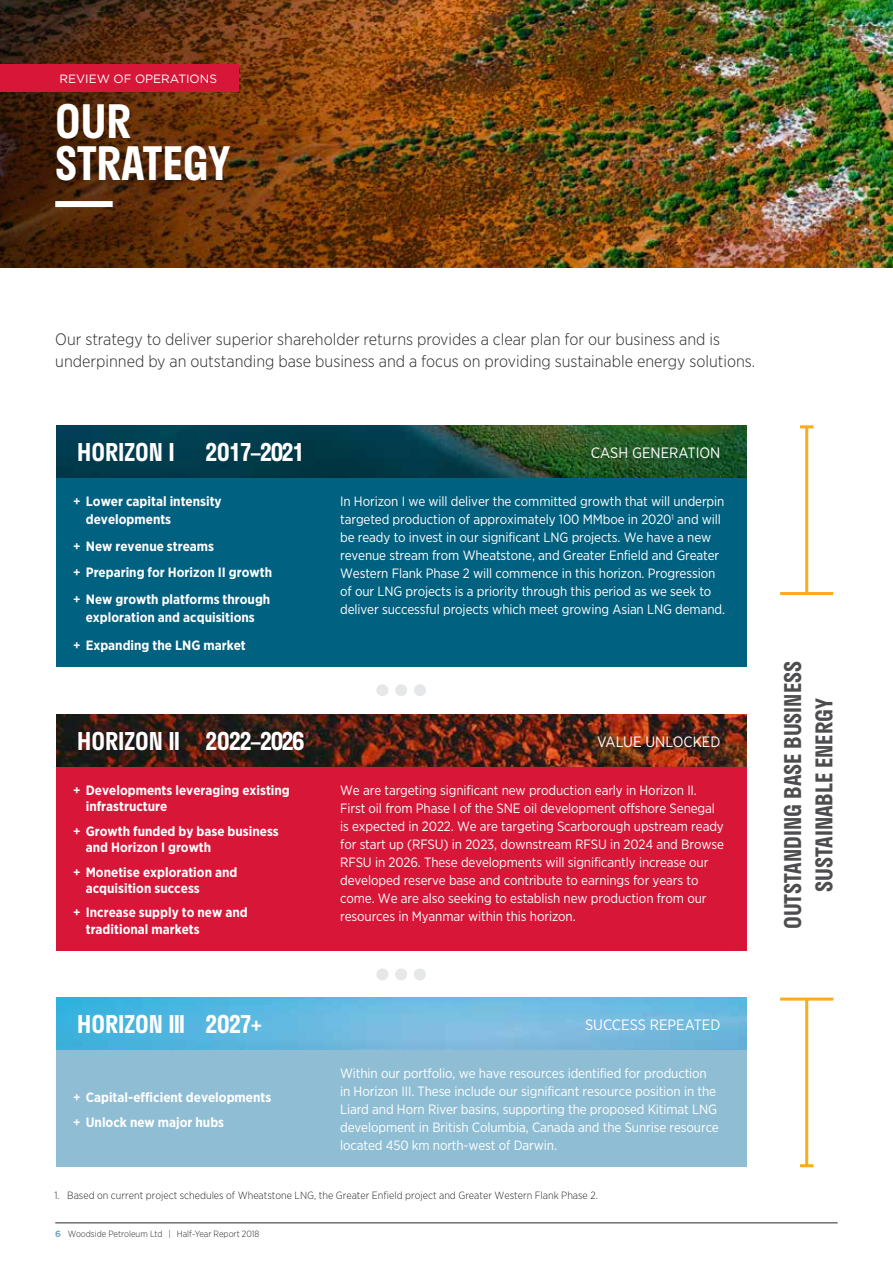
<style>
.page{position:relative;width:893px;height:1263px;background:#fff}
.page>*{position:absolute;margin:0;border:0;box-sizing:border-box;transform-origin:0 0}
.t1{font:600 45px/42px "Stratos";color:#fff}
.t2{font:600 24px "Stratos";letter-spacing:-.05em;color:#fff}
.t3{font:600 24px "Stratos";letter-spacing:-.025em;color:#fff}
.t4{font:600 24px "Stratos";color:#fff}
.t5{font:600 22.5px/31.2px "Stratos";color:#4d4d4f;text-align:center}
.t6{font:300 16.5px/22.5px "Gotham Narrow";color:#292829}
.t7{font:15px "Gotham Narrow";color:#fff}
.t8{font:13.5px/18px "Gotham Narrow";letter-spacing:-.01em;color:#fff}
.t9{font:700 13.5px/16.2px "Gotham Narrow";color:#fff}
.t10{font:12px "Gotham HTF";color:#fff}
.t11{font:300 10.5px "Gotham Narrow";color:#292829}
.t12{font:300 9px "Gotham Narrow";color:#292829}
.s1{font-weight:500}
.s2{font-family:"Gotham HTF";font-weight:700;color:#6faac4}
</style>
<div class="page">
<hr style="left:55px;top:1222px;width:783px;height:1px;background:#292829">
<img style="left:873px;top:0;width:20px;height:267px">
<img style="left:0;top:0;width:873px;height:268px">
<div style="left:55px;top:201px;width:58px;height:6px;background:#fff"></div>
<div style="left:0;top:65px;width:238px;height:27px;background:#d71638"></div>
<hr style="left:780px;top:592px;width:53px;height:3px;background:#fbab1b">
<hr style="left:805px;top:427px;width:3px;height:168px;background:#fbab1b">
<svg style="left:800px;top:425px;width:13px;height:3px"></svg>
<hr style="left:780px;top:997px;width:53px;height:3px;background:#fbab1b">
<hr style="left:805px;top:999px;width:3px;height:167px;background:#fbab1b">
<svg style="left:800px;top:1164px;width:13px;height:3px"></svg>
<div style="left:395px;top:968px;width:12px;height:12px;background:#e6e7e8;border-radius:50%"></div>
<div style="left:414px;top:968px;width:12px;height:12px;background:#e6e7e8;border-radius:50%"></div>
<div style="left:376px;top:968px;width:12px;height:12px;background:#e6e7e8;border-radius:50%"></div>
<div style="left:395px;top:684px;width:12px;height:12px;background:#e6e7e8;border-radius:50%"></div>
<div style="left:414px;top:684px;width:12px;height:12px;background:#e6e7e8;border-radius:50%"></div>
<div style="left:376px;top:684px;width:12px;height:12px;background:#e6e7e8;border-radius:50%"></div>
<img style="left:56px;top:425px;width:690px;height:53px">
<div style="left:56px;top:478px;width:269px;height:189px;background:#006180"></div>
<div style="left:323px;top:478px;width:423px;height:189px;background:#006180"></div>
<img style="left:56px;top:714px;width:690px;height:53px">
<div style="left:56px;top:767px;width:267px;height:184px;background:#d71638"></div>
<div style="left:323px;top:767px;width:423px;height:184px;background:#d71638"></div>
<img style="left:56px;top:997px;width:690px;height:53px">
<div style="left:56px;top:1050px;width:269px;height:117px;background:#8fbed4"></div>
<div style="left:323px;top:1050px;width:423px;height:117px;background:#8fbed4"></div>
<p class="t10" style="left:60px;top:73px;width:159px">REVIEW OF OPERATIONS</p>
<h1 class="t1" style="left:55px;top:99px;width:176px">OUR<br>STRATEGY</h1>
<p class="t6" style="left:55px;top:327px;width:701px">Our strategy to deliver superior shareholder returns provides a clear plan for our business and is underpinned by an outstanding base business and a focus on providing sustainable energy solutions.</p>
<h2 class="t3" style="left:77px;top:433px;width:229px">HORIZON I 2017–2021</h2>
<p class="t7" style="left:591px;top:444px;width:131px">CASH GENERATION</p>
<p class="t9" style="left:86px;top:492px;width:137px;line-height:18px;text-indent:-13px"><span class="s1">+</span> Lower capital intensity developments</p>
<p class="t9" style="left:73px;top:532px;width:201px;line-height:26.5px"><span class="s1">+</span> New revenue streams<br><span class="s1">+</span> Preparing for Horizon II growth <span class="s1">+</span> New growth platforms through</p>
<p class="t9" style="left:73px;top:603px;width:183px;line-height:28.3px;text-indent:13px">exploration and acquisitions <span class="s1">+</span> Expanding the LNG market</p>
<p class="t8" style="left:340px;top:492px;width:386px">In Horizon I we will deliver the committed growth that will underpin targeted production of approximately 100 MMboe in 2020<sup>1</sup> and will be ready to invest in our significant LNG projects. We have a new revenue stream from Wheatstone, and Greater Enfield and Greater Western Flank Phase 2 will commence in this horizon. Progression of our LNG projects is a priority through this period as we seek to deliver successful projects which meet growing Asian LNG demand.</p>
<h2 class="t2" style="left:77px;top:722px;width:229px">HORIZON II 2022–2026</h2>
<p class="t7" style="left:597px;top:732px;width:125px">VALUE UNLOCKED</p>
<p class="t9" style="left:86px;top:782px;width:205px;text-indent:-13px"><span class="s1">+</span> Developments leveraging existing infrastructure</p>
<p class="t9" style="left:86px;top:823px;width:195px;text-indent:-13px"><span class="s1">+</span> Growth funded by base business and Horizon I growth</p>
<p class="t9" style="left:86px;top:863px;width:153px;text-indent:-13px"><span class="s1">+</span> Monetise exploration and acquisition success</p>
<p class="t9" style="left:86px;top:904px;width:163px;text-indent:-13px"><span class="s1">+</span> Increase supply to new and traditional markets</p>
<p class="t8" style="left:340px;top:781px;width:385px">We are targeting significant new production early in Horizon II.<br>First oil from Phase I of the SNE oil development offshore Senegal is expected in 2022. We are targeting Scarborough upstream ready for start up (RFSU) in 2023, downstream RFSU in 2024 and Browse RFSU in 2026. These developments will significantly increase our developed reserve base and contribute to earnings for years to come. We are also seeking to establish new production from our resources in Myanmar within this horizon.</p>
<h3 class="t5" style="left:776px;top:929px;width:269px;rotate:-90deg">OUTSTANDING BASE BUSINESS<br>SUSTAINABLE ENERGY</h3>
<h2 class="t4" style="left:77px;top:1005px;width:187px">HORIZON III 2027+</h2>
<p class="t7" style="left:585px;top:1015px;width:137px">SUCCESS REPEATED</p>
<p class="t9" style="left:73px;top:1085px;width:200px;line-height:24.8px"><span class="s1">+</span> Capital-efficient developments <span class="s1">+</span> Unlock new major hubs</p>
<p class="t8" style="left:340px;top:1064px;width:380px">Within our portfolio, we have resources identified for production in Horizon III. These include our significant resource position in the Liard and Horn River basins, supporting the proposed Kitimat LNG development in British Columbia, Canada and the Sunrise resource located 450 km north-west of Darwin.</p>
<p class="t11" style="left:55px;top:1189px;width:545px">1. Based on current project schedules of Wheatstone LNG, the Greater Enfield project and Greater Western Flank Phase 2.</p>
<p class="t12" style="left:55px;top:1228px;width:206px"><span class="s2">6</span> Woodside Petroleum Ltd | Half-Year Report 2018</p>
</div>
